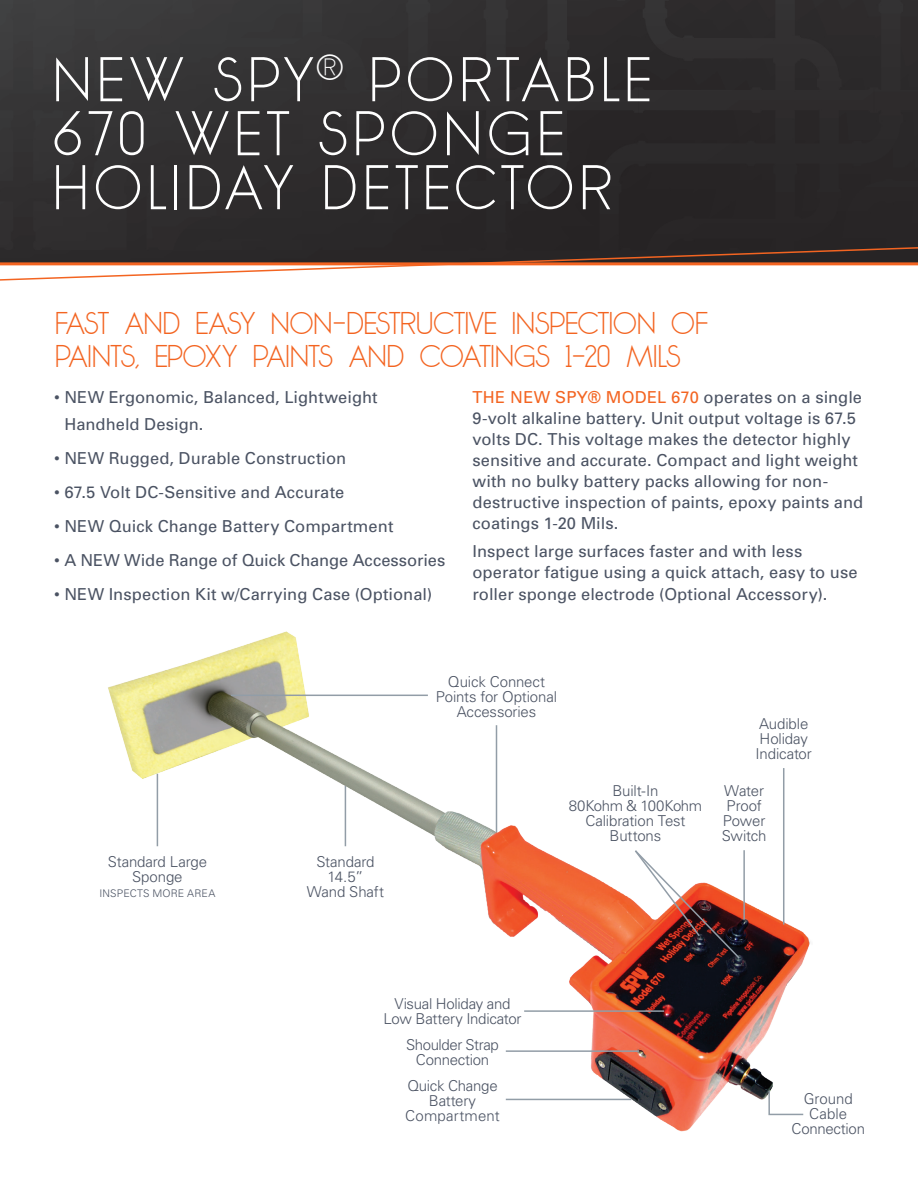
<style>
.page{position:relative;width:918px;height:1188px;background:#fff}
.page>*{position:absolute;margin:0;border:0;box-sizing:border-box;transform-origin:0 0}
.t1{font:200 63px/54px "phantom";letter-spacing:.105em;color:#fff}
.t2{font:200 31.5px/33px "phantom";color:#f36421}
.t3{font:16.5px/21.1px "Univers";letter-spacing:.005em;color:#4b5363}
.t4{font:300 15px/15px "Univers";letter-spacing:-.01em;color:#4b5363;text-align:center}
.t5{font:300 10.5px "Univers";letter-spacing:.015em;color:#4b5363}
.s1{color:#f36421}
</style>
<div class="page">
<img style="left:108px;top:631px;width:702px;height:501px">
<img style="left:0;top:0;width:918px;height:246px">
<svg style="left:0;top:246px;width:918px;height:35px"></svg>
<hr style="left:0;top:262px;width:918px;height:3px;background:#f36421">
<hr style="left:783px;top:768px;width:1px;height:157px;background:#929da7">
<hr style="left:743px;top:850px;width:2px;height:70px;background:#929da7">
<hr style="left:157px;top:774px;width:1px;height:72px;background:#929da7">
<hr style="left:345px;top:786px;width:1px;height:60px;background:#929da7">
<svg style="left:633px;top:849px;width:108px;height:111px"></svg>
<hr style="left:506px;top:1050px;width:133px;height:2px;background:#929da7">
<svg style="left:768px;top:1089px;width:37px;height:27px"></svg>
<hr style="left:506px;top:1099px;width:125px;height:1px;background:#929da7">
<hr style="left:524px;top:1010px;width:140px;height:2px;background:#929da7">
<hr style="left:231px;top:695px;width:197px;height:1px;background:#929da7">
<h1 class="t1" style="left:54px;top:53px;width:597px">NEW SPY<sup>®</sup> PORTABLE<br>670 WET SPONGE<br>HOLIDAY DETECTOR</h1>
<h2 class="t2" style="left:55px;top:306px;width:653px">FAST AND EASY NON-DESTRUCTIVE INSPECTION OF<br>PAINTS, EPOXY PAINTS AND COATINGS 1-20 MILS</h2>
<p class="t3" style="left:64px;top:383px;width:315px;line-height:27.2px;text-indent:-10px">• NEW Ergonomic, Balanced, Lightweight<br>Handheld Design.</p>
<p class="t3" style="left:54px;top:447px;width:294px">• NEW Rugged, Durable Construction</p>
<p class="t3" style="left:54px;top:481px;width:292px">• 67.5 Volt DC-Sensitive and Accurate</p>
<p class="t3" style="left:54px;top:515px;width:341px">• NEW Quick Change Battery Compartment</p>
<p class="t3" style="left:54px;top:549px;width:393px">• A NEW Wide Range of Quick Change Accessories</p>
<p class="t3" style="left:54px;top:583px;width:380px">• NEW Inspection Kit w/Carrying Case (Optional)</p>
<p class="t3" style="left:473px;top:386px;width:392px"><span class="s1">THE NEW SPY® MODEL 670</span> operates on a single 9-volt alkaline battery. Unit output voltage is 67.5 volts DC. This voltage makes the detector highly sensitive and accurate. Compact and light weight with no bulky battery packs allowing for non&shy;destructive inspection of paints, epoxy paints and coatings 1-20 Mils.</p>
<p class="t3" style="left:473px;top:541px;width:387px">Inspect large surfaces faster and with less operator fatigue using a quick attach, easy to use roller sponge electrode (Optional Accessory).</p>
<p class="t4" style="left:108px;top:854px;width:101px">Standard Large<br>Sponge</p>
<p class="t5" style="left:99px;top:887px;width:117px">INSPECTS MORE AREA</p>
<p class="t4" style="left:307px;top:854px;width:79px">Standard<br>14.5”<br>Wand Shaft</p>
<p class="t4" style="left:436px;top:674px;width:123px">Quick Connect<br>Points for Optional<br>Accessories</p>
<p class="t4" style="left:569px;top:783px;width:135px">Built-In<br>80Kohm &amp; 100Kohm<br>Calibration Test<br>Buttons</p>
<p class="t4" style="left:756px;top:716px;width:58px;text-align:left">Audible<br>Holiday<br>Indicator</p>
<p class="t4" style="left:722px;top:783px;width:46px">Water<br>Proof<br>Power<br>Switch</p>
<p class="t4" style="left:384px;top:996px;width:139px">Visual Holiday and<br>Low Battery Indicator</p>
<p class="t4" style="left:406px;top:1036px;width:94px">Shoulder Strap<br>Connection</p>
<p class="t4" style="left:405px;top:1077px;width:96px">Quick Change<br>Battery<br>Compartment</p>
<p class="t4" style="left:792px;top:1091px;width:75px">Ground<br>Cable<br>Connection</p>
</div>
